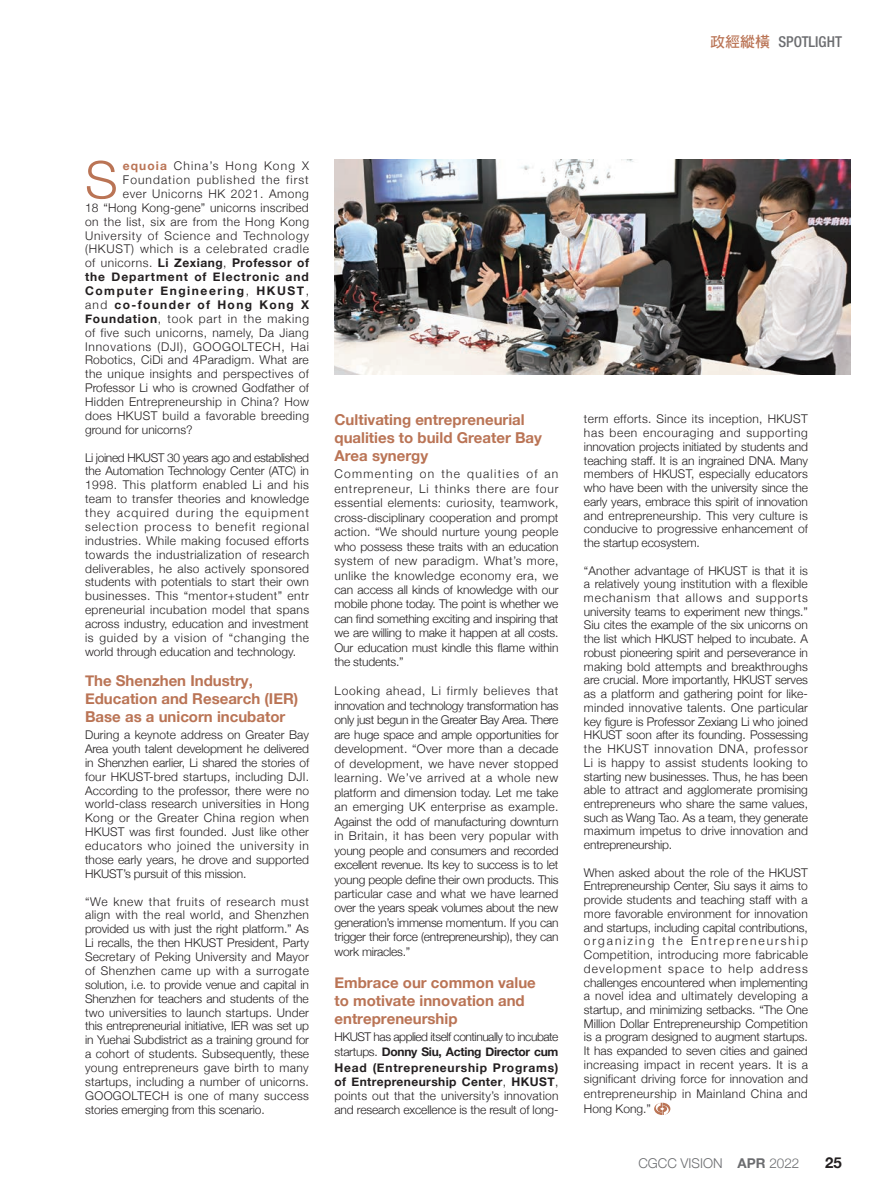
<style>
.page{position:relative;width:893px;height:1191px;background:#fff}
.page>*{position:absolute;margin:0;border:0;box-sizing:border-box;transform-origin:0 0}
.t1{font:300 51.9px "Helvetica Neue";color:#ba7455}
.t2{font:700 15px/18.1px "Helvetica Neue";color:#ba7455}
.t3{font:500 condensed 15px "Helvetica Neue LT Std";color:#6c6d70}
.t4{font:700 15px "Helvetica Neue";color:#231f20}
.t5{font:300 13.5px "Helvetica Neue";color:#6c6d70}
.t6{font:300 12px/13.8px "Helvetica Neue";letter-spacing:.015em;color:#231f20;text-align:justify}
.t7{font:300 12px/15.6px "Helvetica Neue";letter-spacing:.035em;color:#231f20}
.t8{font:700 12px/15.3px "Helvetica Neue";letter-spacing:.07em;color:#231f20;text-align:justify}
.t9{font:300 12px "Helvetica Neue";letter-spacing:.065em;color:#231f20}
.t10{font:700 12px "Helvetica Neue";letter-spacing:.045em;color:#231f20}
.t11{font:300 12px "Helvetica Neue";letter-spacing:.07em;color:#231f20}
.t12{font:300 12px "Helvetica Neue";letter-spacing:.085em;color:#231f20}
.t13{font:700 12px "Helvetica Neue";letter-spacing:.125em;color:#231f20}
.t14{font:300 12px "Helvetica Neue";letter-spacing:.05em;color:#231f20}
.t15{font:700 12px "Helvetica Neue";letter-spacing:.115em;color:#231f20}
.t16{font:300 12px "Helvetica Neue";letter-spacing:.1em;color:#231f20}
.s1{font-family:"DF Hei Std W7";font-weight:400;font-stretch:normal;color:#ba7455}
.s2{font-weight:700;color:#ba7455}
.s3{font-weight:300}
.s4{font-weight:700}
</style>
<div class="page">
<img style="left:335px;top:160px;width:515px;height:214px">
<svg style="left:654px;top:1102px;width:16px;height:13px"></svg>
<p class="t3" style="left:710px;top:33px;width:133px"><span class="s1">政經縱橫</span> SPOTLIGHT</p>
<h1 class="t1" style="left:85px;top:138px;width:34px">S</h1>
<p class="t16" style="left:123px;top:156px;width:187px"><span class="s2">equoia</span> China’s Hong Kong X</p>
<p class="t12" style="left:123px;top:170px;width:187px">Foundation published the first</p>
<p class="t14" style="left:123px;top:184px;width:187px">ever Unicorns HK 2021. Among</p>
<p class="t6" style="left:85px;top:200px;width:225px">18 “Hong Kong-gene” unicorns inscribed</p>
<p class="t7" style="left:85px;top:213px;width:225px">on the list, six are from the Hong Kong</p>
<p class="t9" style="left:85px;top:226px;width:225px">University of Science and Technology</p>
<p class="t9" style="left:85px;top:239px;width:225px">(HKUST) which is a celebrated cradle</p>
<p class="t10" style="left:85px;top:254px;width:225px"><span class="s3">of unicorns.</span> Li Zexiang<span class="s3">,</span> Professor of</p>
<p class="t8" style="left:85px;top:269px;width:225px">the Department of Electronic and</p>
<p class="t13" style="left:85px;top:281px;width:225px">Computer Engineering<span class="s3">,</span> HKUST<span class="s3">,</span></p>
<p class="t15" style="left:85px;top:295px;width:225px"><span class="s3">and</span> co-founder of Hong Kong X</p>
<p class="t11" style="left:85px;top:309px;width:225px"><span class="s4">Foundation</span>, took part in the making</p>
<p class="t7" style="left:85px;top:324px;width:225px">of five such unicorns, namely, Da Jiang</p>
<p class="t9" style="left:85px;top:336px;width:226px">Innovations (DJI), GOOGOLTECH, Hai</p>
<p class="t6" style="left:85px;top:352px;width:225px">Robotics, CiDi and 4Paradigm. What are</p>
<p class="t7" style="left:85px;top:365px;width:225px">the unique insights and perspectives of</p>
<p class="t6" style="left:85px;top:380px;width:225px">Professor Li who is crowned Godfather of</p>
<p class="t6" style="left:85px;top:394px;width:226px">Hidden Entrepreneurship in China? How</p>
<p class="t7" style="left:85px;top:407px;width:226px">does HKUST build a favorable breeding</p>
<p class="t6" style="left:85px;top:422px;width:109px">ground for unicorns?</p>
<p class="t6" style="left:85px;top:449px;width:226px">Li joined HKUST 30 years ago and established the Automation Technology Center (ATC) in 1998. This platform enabled Li and his team to transfer theories and knowledge they acquired during the equipment selection process to benefit regional industries. While making focused efforts towards the industrialization of research deliverables, he also actively sponsored students with potentials to start their own businesses. This “mentor+student” entr epreneurial incubation model that spans across industry, education and investment is guided by a vision of “changing the world through education and technology.</p>
<p class="t2" style="left:85px;top:672px;width:215px">The Shenzhen Industry,<br>Education and Research (IER)<br>Base as a unicorn incubator</p>
<p class="t6" style="left:85px;top:727px;width:226px">During a keynote address on Greater Bay Area youth talent development he delivered in Shenzhen earlier, Li shared the stories of four HKUST-bred startups, including DJI.<br>According to the professor, there were no world-class research universities in Hong Kong or the Greater China region when HKUST was first founded. Just like other educators who joined the university in those early years, he drove and supported HKUST’s pursuit of this mission.</p>
<p class="t6" style="left:85px;top:893px;width:226px">“We knew that fruits of research must align with the real world, and Shenzhen provided us with just the right platform.” As Li recalls, the then HKUST President, Party Secretary of Peking University and Mayor of Shenzhen came up with a surrogate solution, i.e. to provide venue and capital in Shenzhen for teachers and students of the two universities to launch startups. Under this entrepreneurial initiative, IER was set up in Yuehai Subdistrict as a training ground for a cohort of students. Subsequently, these young entrepreneurs gave birth to many startups, including a number of unicorns.<br>GOOGOLTECH is one of many success stories emerging from this scenario.</p>
<p class="t2" style="left:334px;top:410px;width:209px">Cultivating entrepreneurial qualities to build Greater Bay<br>Area synergy</p>
<p class="t6" style="left:334px;top:466px;width:226px;line-height:14.4px">Commenting on the qualities of an entrepreneur, Li thinks there are four essential elements: curiosity, teamwork, cross-disciplinary cooperation and prompt action. “We should nurture young people who possess these traits with an education system of new paradigm. What’s more, unlike the knowledge economy era, we can access all kinds of knowledge with our mobile phone today. The point is whether we can find something exciting and inspiring that we are willing to make it happen at all costs.<br>Our education must kindle this flame within the students.”</p>
<p class="t6" style="left:334px;top:683px;width:226px;line-height:14.4px">Looking ahead, Li firmly believes that innovation and technology transformation has only just begun in the Greater Bay Area. There are huge space and ample opportunities for development. “Over more than a decade of development, we have never stopped learning. We’ve arrived at a whole new platform and dimension today. Let me take an emerging UK enterprise as example.<br>Against the odd of manufacturing downturn in Britain, it has been very popular with young people and consumers and recorded excellent revenue. Its key to success is to let young people define their own products. This particular case and what we have learned over the years speak volumes about the new generation’s immense momentum. If you can trigger their force (entrepreneurship), they can work miracles.”</p>
<p class="t2" style="left:334px;top:973px;width:203px">Embrace our common value to motivate innovation and entrepreneurship</p>
<p class="t8" style="left:334px;top:1029px;width:225px"><span class="s3">HKUST has applied itself continually to incubate startups.</span> Donny Siu, Acting Director cum Head (Entrepreneurship Programs)</p>
<p class="t6" style="left:334px;top:1073px;width:226px"><span class="s4">of Entrepreneurship Center</span>, <span class="s4">HKUST</span>, points out that the university’s innovation and research excellence is the result of long-</p>
<p class="t6" style="left:584px;top:411px;width:225px">term efforts. Since its inception, HKUST has been encouraging and supporting innovation projects initiated by students and teaching staff. It is an ingrained DNA. Many members of HKUST, especially educators who have been with the university since the early years, embrace this spirit of innovation and entrepreneurship. This very culture is conducive to progressive enhancement of the startup ecosystem.</p>
<p class="t6" style="left:584px;top:562px;width:226px">“Another advantage of HKUST is that it is a relatively young institution with a flexible mechanism that allows and supports university teams to experiment new things.” Siu cites the example of the six unicorns on the list which HKUST helped to incubate. A robust pioneering spirit and perseverance in making bold attempts and breakthroughs are crucial. More importantly, HKUST serves as a platform and gathering point for like&shy;minded innovative talents. One particular key figure is Professor Zexiang Li who joined HKUST soon after its founding. Possessing the HKUST innovation DNA, professor Li is happy to assist students looking to starting new businesses. Thus, he has been able to attract and agglomerate promising entrepreneurs who share the same values, such as Wang Tao. As a team, they generate maximum impetus to drive innovation and entrepreneurship.</p>
<p class="t6" style="left:584px;top:864px;width:226px">When asked about the role of the HKUST Entrepreneurship Center, Siu says it aims to provide students and teaching staff with a more favorable environment for innovation and startups, including capital contributions, organizing the Entrepreneurship Competition, introducing more fabricable development space to help address challenges encountered when implementing a novel idea and ultimately developing a startup, and minimizing setbacks. “The One Million Dollar Entrepreneurship Competition is a program designed to augment startups.<br>It has expanded to seven cities and gained increasing impact in recent years. It is a significant driving force for innovation and</p>
<p class="t7" style="left:584px;top:1085px;width:225px">entrepreneurship in Mainland China and<br>Hong Kong.”</p>
<p class="t5" style="left:638px;top:1152px;width:163px">CGCC VISION <span class="s4">APR</span> 2022</p>
<p class="t4" style="left:825px;top:1150px;width:18px">25</p>
</div>
